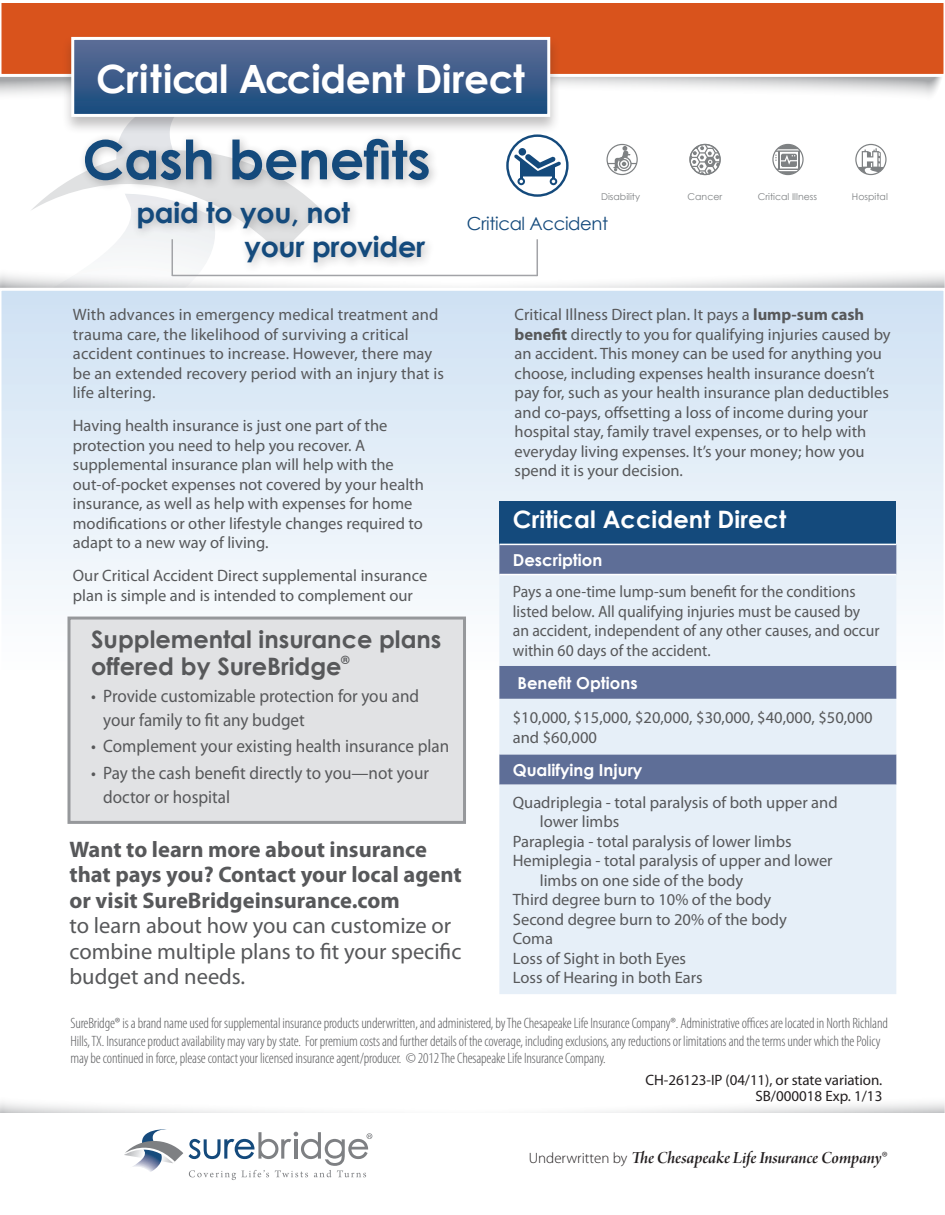
<style>
.page{position:relative;width:945px;height:1215px;background:#fff}
.page>*{position:absolute;margin:0;border:0;box-sizing:border-box;transform-origin:0 0}
.t1{font:700 54px "Century Gothic";letter-spacing:-.01em;color:#144a7c}
.t2{font:700 39px "Century Gothic";letter-spacing:-.01em;color:#fff}
.t3{font:700 28.5px "Century Gothic";letter-spacing:-.01em;color:#144a7c}
.t4{font:700 24px/27px "Century Gothic";color:#57585a}
.t5{font:700 24px "Century Gothic";letter-spacing:.005em;color:#fff}
.body{font:700 22.5px/25.5px "Myriad Pro";color:#57585a}
.t6{font:18px/24px "Myriad Pro";color:#57585a;scale:.95 1}
.t7{font:18px "Arno Pro Smbd Italic Display";letter-spacing:-.005em;color:#231f20}
.t8{font:18px "Century Gothic";letter-spacing:-.02em;color:#144a7c}
.t9{font:16.5px/19.5px "Myriad Pro";color:#57585a}
.t10{font:16.5px/19.5px "Myriad Pro";color:#57585a;scale:.95 1}
.t11{font:700 16.5px "Century Gothic";color:#fff}
.t12{font:300 condensed 15px/17.2px "Myriad Pro";letter-spacing:-.01em;color:#57585a}
.t13{font:15px "Myriad Pro";letter-spacing:-.005em;color:#231f20}
.t14{font:700 11.4px "Century Gothic";color:#57585a}
.t15{font:9.3px "Century Gothic";color:#7e8183}
.s1{font-weight:400}
.s2{font-weight:700}
.s3{font-family:"Myriad Pro";font-weight:300;font-size:15px}
</style>
<div class="page">
<svg style="left:31px;top:175px;width:48px;height:35px"></svg>
<svg style="left:606px;top:144px;width:32px;height:31px"></svg>
<svg style="left:689px;top:144px;width:32px;height:31px"></svg>
<svg style="left:772px;top:144px;width:32px;height:31px"></svg>
<svg style="left:855px;top:144px;width:32px;height:31px"></svg>
<svg style="left:0;top:77px;width:942px;height:19px"></svg>
<svg style="left:0;top:266px;width:945px;height:22px"></svg>
<svg style="left:1px;top:290px;width:943px;height:384px"></svg>
<div style="left:79px;top:133px;width:361px;height:141px;background:#231f20;opacity:.28"></div>
<div style="left:68px;top:617px;width:398px;height:207px;background:#e1e2e4;border:3px solid #96989b"></div>
<hr style="left:172px;top:275px;width:365px;height:1px;background:#a2a3a7">
<hr style="left:537px;top:239px;width:1px;height:37px;background:#a2a3a7">
<hr style="left:172px;top:239px;width:1px;height:37px;background:#a2a3a7">
<svg style="left:0;top:1102px;width:945px;height:11px"></svg>
<div style="left:1px;top:3px;width:943px;height:71px;background:#d9531c"></div>
<div style="left:61px;top:35px;width:499px;height:100px;background:#231f20;opacity:.28"></div>
<div style="left:73px;top:38px;width:476px;height:77px;background:linear-gradient(to bottom,#606d97,#174b7d)"></div>
<div style="left:71px;top:37px;width:479px;height:80px;border:3px solid #fff"></div>
<svg style="left:506px;top:134px;width:63px;height:63px"></svg>
<div style="left:499px;top:501px;width:397px;height:43px;background:#144a7c"></div>
<svg style="left:499px;top:545px;width:397px;height:29px;background:#606f98"></svg>
<svg style="left:499px;top:575px;width:397px;height:419px;background:#d1dbe9"></svg>
<hr style="left:499px;top:544px;width:397px;height:1px;background:#fff">
<hr style="left:499px;top:574px;width:397px;height:1px;background:#fff">
<svg style="left:124px;top:1129px;width:59px;height:43px"></svg>
<svg style="left:189px;top:1132px;width:183px;height:48px"></svg>
<p class="t2" style="left:96px;top:49px;width:430px">Critical Accident Direct</p>
<p class="t1" style="left:82px;top:119px;width:350px">Cash benefits</p>
<p class="t3" style="left:136px;top:191px;width:215px">paid to you, not</p>
<p class="t3" style="left:244px;top:225px;width:182px">your provider</p>
<p class="t15" style="left:601px;top:191px;width:41px">Disability</p>
<p class="t15" style="left:688px;top:191px;width:36px">Cancer</p>
<p class="t15" style="left:758px;top:191px;width:61px">Critical Illness</p>
<p class="t15" style="left:852px;top:191px;width:37px">Hospital</p>
<p class="t8" style="left:467px;top:210px;width:143px">Critical Accident</p>
<p class="t9" style="left:73px;top:304px;width:373px">With advances in emergency medical treatment and trauma care, the likelihood of surviving a critical accident continues to increase. However, there may be an extended recovery period with an injury that is life altering.</p>
<p class="t9" style="left:73px;top:415px;width:352px">Having health insurance is just one part of the protection you need to help you recover. A supplemental insurance plan will help with the out-of-pocket expenses not covered by your health insurance, as well as help with expenses for home modifications or other lifestyle changes required to adapt to a new way of living.</p>
<p class="t9" style="left:73px;top:565px;width:356px">Our Critical Accident Direct supplemental insurance plan is simple and is intended to complement our</p>
<p class="t4" style="left:91px;top:625px;width:352px">Supplemental insurance plans offered by SureBridge</p>
<p class="t14" style="left:341px;top:651px;width:10px">®</p>
<p class="t6" style="left:103px;top:683px;width:334px;text-indent:-12px">• Provide customizable protection for you and your family to fit any budget</p>
<p class="t6" style="left:91px;top:734px;width:378px">• Complement your existing health insurance plan</p>
<p class="t6" style="left:103px;top:761px;width:345px;text-indent:-12px">• Pay the cash benefit directly to you—not your doctor or hospital</p>
<p class="body" style="left:70px;top:836px;width:394px">Want to learn more about insurance that pays you? Contact your local agent or visit SureBridgeinsurance.com<br><span class="s1">to learn about how you can customize or combine multiple plans to fit your specific budget and needs.</span></p>
<p class="t9" style="left:515px;top:304px;width:378px">Critical Illness Direct plan. It pays a <span class="s2">lump-sum cash benefit</span> directly to you for qualifying injuries caused by an accident. This money can be used for anything you choose, including expenses health insurance doesn’t pay for, such as your health insurance plan deductibles and co-pays, offsetting a loss of income during your hospital stay, family travel expenses, or to help with everyday living expenses. It’s your money; how you spend it is your decision.</p>
<p class="t5" style="left:513px;top:501px;width:275px">Critical Accident Direct</p>
<p class="t11" style="left:513px;top:547px;width:91px">Description</p>
<p class="t10" style="left:513px;top:582px;width:388px">Pays a one-time lump-sum benefit for the conditions listed below. All qualifying injuries must be caused by an accident, independent of any other causes, and occur within 60 days of the accident.</p>
<p class="t11" style="left:517px;top:670px;width:122px">Benefit Options</p>
<p class="t9" style="left:513px;top:708px;width:361px">$10,000, $15,000, $20,000, $30,000, $40,000, $50,000 and $60,000</p>
<p class="t11" style="left:513px;top:757px;width:131px">Qualifying Injury</p>
<p class="t9" style="left:540px;top:792px;width:299px;text-indent:-27px">Quadriplegia - total paralysis of both upper and lower limbs</p>
<p class="t9" style="left:513px;top:831px;width:280px">Paraplegia - total paralysis of lower limbs</p>
<p class="t9" style="left:540px;top:851px;width:294px;text-indent:-27px">Hemiplegia - total paralysis of upper and lower limbs on one side of the body</p>
<p class="t9" style="left:513px;top:890px;width:260px">Third degree burn to 10% of the body</p>
<p class="t9" style="left:513px;top:909px;width:276px">Second degree burn to 20% of the body</p>
<p class="t9" style="left:513px;top:929px;width:42px">Coma</p>
<p class="t9" style="left:513px;top:948px;width:175px">Loss of Sight in both Eyes</p>
<p class="t9" style="left:513px;top:968px;width:191px">Loss of Hearing in both Ears</p>
<p class="t12" style="left:70px;top:1015px;width:819px">SureBridge® is a brand name used for supplemental insurance products underwritten, and administered, by The Chesapeake Life Insurance Company®. Administrative offices are located in North Richland<br>Hills, TX. Insurance product availability may vary by state. For premium costs and further details of the coverage, including exclusions, any reductions or limitations and the terms under which the Policy may be continued in force, please contact your licensed insurance agent/producer. © 2012 The Chesapeake Life Insurance Company.</p>
<p class="t13" style="left:646px;top:1071px;width:238px">CH-26123-IP (04/11), or state variation.</p>
<p class="t13" style="left:755px;top:1087px;width:129px">SB/000018 Exp. 1/13</p>
<p class="t7" style="left:529px;top:1148px;width:360px"><span class="s3">Underwritten by</span> The Chesapeake Life Insurance Company<span class="s3">®</span></p>
</div>
